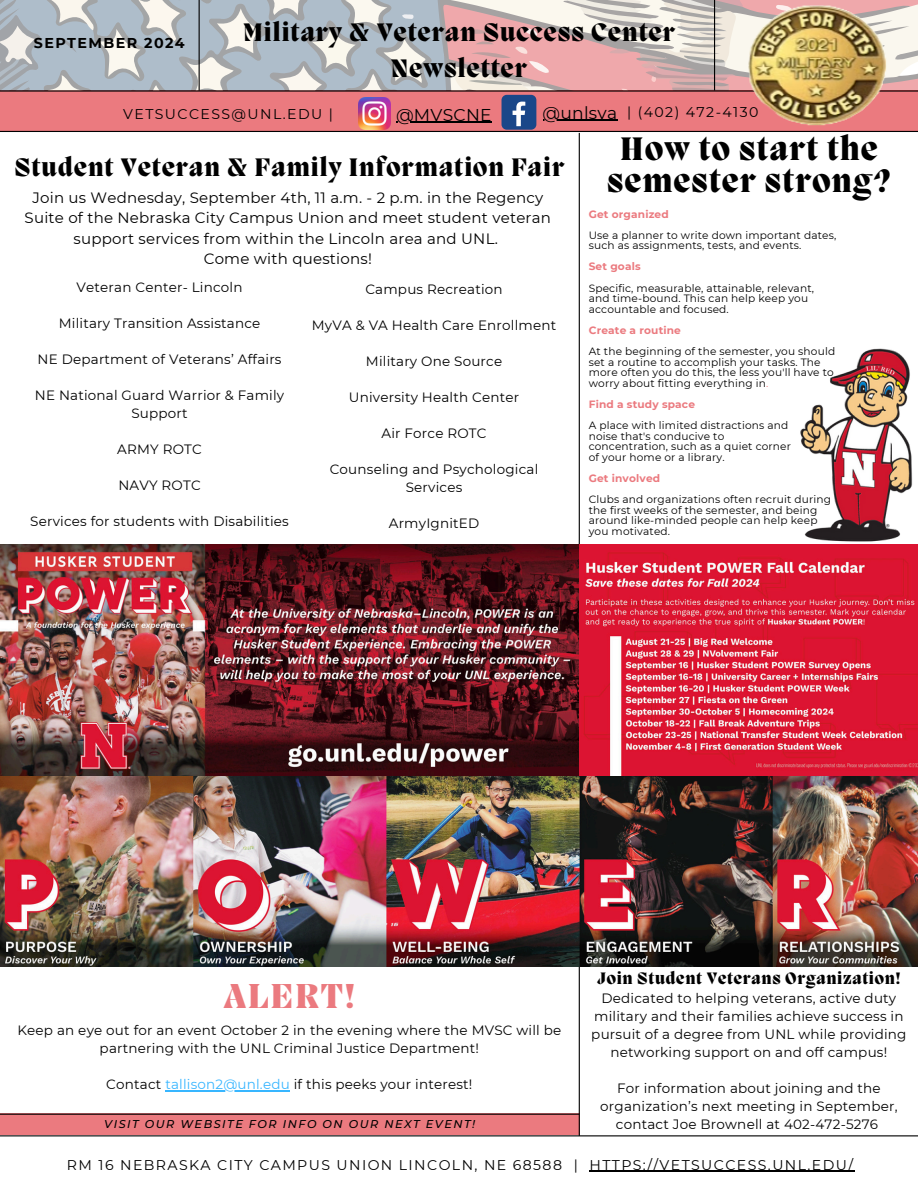
<style>
.page{position:relative;width:918px;height:1188px;background:#fff}
.page>*{position:absolute;margin:0;border:0;box-sizing:border-box;transform-origin:0 0}
.t1{font:800 35.55px "Migra";letter-spacing:.04em;color:#eb7a7f}
.t2{font:800 33.45px/31.5px "Migra";letter-spacing:.04em;color:#000;text-align:center}
.t3{font:800 25.95px/36px "Migra";letter-spacing:.04em;color:#000;text-align:center}
.t4{font:17.1px "Montserrat";letter-spacing:.015em;color:#000}
.t5{font:800 16.95px "Migra";letter-spacing:.04em;color:#000}
.t6{font:15px/20.2px "Montserrat";letter-spacing:.015em;color:#000;text-align:center}
.t7{font:700 14.25px "Montserrat";letter-spacing:.1em;color:#000}
.t8{font:14.1px "Montserrat";letter-spacing:.1em;color:#000}
.t9{font:13.5px/18px "Montserrat";letter-spacing:.015em;color:#000;text-align:center}
.t10{font:italic 500 11.25px "Montserrat";letter-spacing:.13em;color:#000}
.t11{font:10.65px/10.6px "Montserrat";letter-spacing:.015em;color:#000}
.t12{font:700 10.65px "Montserrat";letter-spacing:.015em;color:#eb7a7f}
.s1{color:#eb7a7f}
.s2{color:#38b6ff}
</style>
<div class="page">
<div style="left:0;top:90px;width:918px;height:42px;background:#eb7a7f"></div>
<svg style="left:0;top:0;width:918px;height:90px;background:#c9c2c4"></svg>
<hr style="left:199px;top:0;width:1px;height:90px;background:#000">
<hr style="left:714px;top:0;width:1px;height:90px;background:#000">
<hr style="left:0;top:131px;width:918px;height:1px;background:#000">
<div style="left:0;top:1114px;width:580px;height:21px;background:#eb7a7f"></div>
<hr style="left:0;top:1135px;width:918px;height:1px;background:#000">
<hr style="left:0;top:1114px;width:579px;height:1px;background:#000">
<hr style="left:0;top:90px;width:918px;height:2px;background:#000">
<img style="left:358px;top:97px;width:33px;height:33px">
<div style="left:502px;top:95px;width:34px;height:35px;background:#1a4789;border-radius:5px"></div>
<svg style="left:513px;top:102px;width:12px;height:24px"></svg>
<hr style="left:543px;top:120px;width:74px;height:1px;background:#000">
<img style="left:736px;top:0;width:157px;height:131px">
<hr style="left:579px;top:133px;width:1px;height:1003px;background:#000">
<img style="left:800px;top:348px;width:113px;height:194px">
<img style="left:0;top:545px;width:580px;height:231px">
<img style="left:580px;top:545px;width:338px;height:231px">
<img style="left:0;top:776px;width:918px;height:190px">
<hr style="left:589px;top:1171px;width:266px;height:1px;background:#000">
<hr style="left:396px;top:122px;width:96px;height:1px;background:#000">
<hr style="left:165px;top:1090px;width:125px;height:1px;background:#38b6ff">
<p class="t7" style="left:34px;top:34px;width:152px">SEPTEMBER 2024</p>
<h3 class="t3" style="left:243px;top:16px;width:433px">Military &amp; Veteran Success Center<br>Newsletter</h3>
<p class="t4" style="left:543px;top:102px;width:76px">@unlsva</p>
<h3 class="t8" style="left:627px;top:103px;width:133px">| (402) 472-4130</h3>
<p class="t3" style="left:14px;top:151px;width:551px">Student Veteran &amp; Family Information Fair</p>
<p class="t8" style="left:123px;top:105px;width:211px">VETSUCCESS@UNL.EDU |</p>
<p class="t4" style="left:396px;top:104px;width:97px">@MVSCNE</p>
<p class="t2" style="left:607px;top:136px;width:285px">How to start the semester strong?</p>
<p class="t6" style="left:25px;top:188px;width:528px">Join us Wednesday, September 4th, 11 a.m. - 2 p.m. in the Regency<br>Suite of the Nebraska City Campus Union and meet student veteran support services from within the Lincoln area and UNL.</p>
<p class="t6" style="left:204px;top:248px;width:170px">Come with questions!</p>
<p class="t9" style="left:77px;top:278px;width:168px">Veteran Center- Lincoln</p>
<p class="t9" style="left:59px;top:314px;width:203px">Military Transition Assistance</p>
<p class="t9" style="left:38px;top:350px;width:245px">NE Department of Veterans’ Affairs</p>
<p class="t9" style="left:35px;top:386px;width:251px">NE National Guard Warrior &amp; Family<br>Support</p>
<p class="t9" style="left:117px;top:440px;width:86px">ARMY ROTC</p>
<p class="t9" style="left:118px;top:476px;width:84px">NAVY ROTC</p>
<p class="t9" style="left:30px;top:512px;width:260px">Services for students with Disabilities</p>
<p class="t12" style="left:589px;top:207px;width:82px">Get organized</p>
<p class="t11" style="left:589px;top:230px;width:249px">Use a planner to write down important dates, such as assignments, tests, and events.</p>
<p class="t12" style="left:589px;top:260px;width:53px">Set goals</p>
<p class="t11" style="left:589px;top:282px;width:227px">Specific, measurable, attainable, relevant, and time-bound. This can help keep you accountable and focused.</p>
<p class="t12" style="left:589px;top:324px;width:94px">Create a routine</p>
<p class="t11" style="left:589px;top:346px;width:248px">At the beginning of the semester, you should set a routine to accomplish your tasks. The more often you do this, the less you'll have to worry about fitting everything in<span class="s1">.</span></p>
<p class="t12" style="left:589px;top:398px;width:108px">Find a study space</p>
<p class="t11" style="left:589px;top:420px;width:201px">A place with limited distractions and</p>
<p class="t11" style="left:589px;top:431px;width:137px">noise that's conducive to</p>
<p class="t11" style="left:589px;top:441px;width:204px">concentration, such as a quiet corner</p>
<p class="t11" style="left:589px;top:452px;width:137px">of your home or a library.</p>
<p class="t12" style="left:589px;top:472px;width:73px">Get involved</p>
<p class="t11" style="left:589px;top:494px;width:244px">Clubs and organizations often recruit during the first weeks of the semester, and being around like-minded people can help keep you motivated.</p>
<p class="t9" style="left:365px;top:280px;width:139px">Campus Recreation</p>
<p class="t9" style="left:312px;top:316px;width:246px">MyVA &amp; VA Health Care Enrollment</p>
<p class="t9" style="left:366px;top:352px;width:138px">Military One Source</p>
<p class="t9" style="left:349px;top:388px;width:172px">University Health Center</p>
<p class="t9" style="left:381px;top:424px;width:107px">Air Force ROTC</p>
<h5 class="t9" style="left:330px;top:460px;width:210px">Counseling and Psychological<br>Services</h5>
<h1 class="t9" style="left:389px;top:514px;width:92px">ArmyIgnitED</h1>
<p class="t5" style="left:597px;top:970px;width:305px">Join Student Veterans Organization!</p>
<p class="t9" style="left:591px;top:990px;width:317px">Dedicated to helping veterans, active duty military and their families achieve success in pursuit of a degree from UNL while providing networking support on and off campus!</p>
<p class="t9" style="left:600px;top:1080px;width:299px">For information about joining and the organization’s next meeting in September, contact Joe Brownell at 402-472-5276</p>
<p class="t1" style="left:224px;top:979px;width:133px">ALERT!</p>
<p class="t9" style="left:17px;top:1021px;width:545px">Keep an eye out for an event October 2 in the evening where the MVSC will be partnering with the UNL Criminal Justice Department!</p>
<p class="t9" style="left:106px;top:1075px;width:368px">Contact <span class="s2">tallison2@unl.edu</span> if this peeks your interest!</p>
<p class="t10" style="left:104px;top:1117px;width:373px">VISIT OUR WEBSITE FOR INFO ON OUR NEXT EVENT!</p>
<h2 class="t8" style="left:67px;top:1156px;width:788px">RM 16 NEBRASKA CITY CAMPUS UNION LINCOLN, NE 68588 | HTTPS://VETSUCCESS.UNL.EDU/</h2>
</div>
